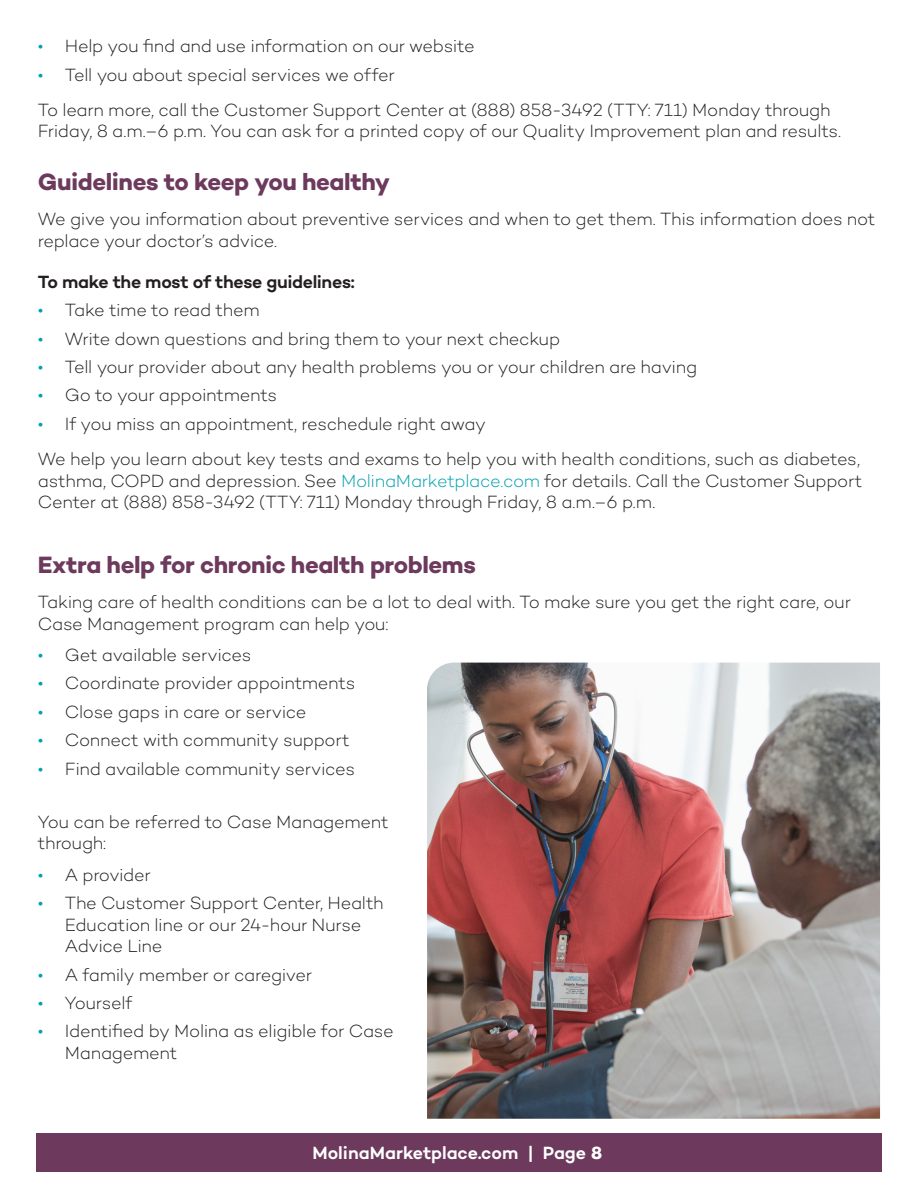
<style>
.page{position:relative;width:919px;height:1189px;background:#fff}
.page>*{position:absolute;margin:0;border:0;box-sizing:border-box;transform-origin:0 0}
.t1{font:700 24px "Campton";letter-spacing:-.015em;color:#6d3a5d}
.t2{font:300 18px/21.6px "Campton";letter-spacing:-.02em;color:#231f20}
.t3{font:600 18px "Campton";letter-spacing:-.02em;color:#231f20}
.t4{font:600 18px "Campton";color:#fff}
.s1{color:#00a0b0}
.s2{font-weight:700}
</style>
<div class="page">
<div style="left:37px;top:1132px;width:844px;height:39px;background:#6d3a5d"></div>
<img style="left:427px;top:662px;width:452px;height:456px">
<p class="t2" style="left:38px;top:35px;width:438px"><span class="s1">•</span> Help you find and use information on our website</p>
<p class="t2" style="left:38px;top:63px;width:358px"><span class="s1">•</span> Tell you about special services we offer</p>
<p class="t2" style="left:38px;top:98px;width:804px">To learn more, call the Customer Support Center at (888) 858-3492 (TTY: 711) Monday through<br>Friday, 8 a.m.–6 p.m. You can ask for a printed copy of our Quality Improvement plan and results.</p>
<h2 class="t1" style="left:38px;top:166px;width:353px">Guidelines to keep you healthy</h2>
<p class="t2" style="left:38px;top:208px;width:838px">We give you information about preventive services and when to get them. This information does not replace your doctor’s advice.</p>
<h3 class="t3" style="left:38px;top:270px;width:318px">To make the most of these guidelines:</h3>
<p class="t2" style="left:38px;top:299px;width:223px"><span class="s1">•</span> Take time to read them</p>
<p class="t2" style="left:38px;top:327px;width:523px"><span class="s1">•</span> Write down questions and bring them to your next checkup</p>
<p class="t2" style="left:38px;top:356px;width:660px"><span class="s1">•</span> Tell your provider about any health problems you or your children are having</p>
<p class="t2" style="left:38px;top:384px;width:241px"><span class="s1">•</span> Go to your appointments</p>
<p class="t2" style="left:38px;top:412px;width:449px"><span class="s1">•</span> If you miss an appointment, reschedule right away</p>
<p class="t2" style="left:38px;top:447px;width:825px">We help you learn about key tests and exams to help you with health conditions, such as diabetes, asthma, COPD and depression. See <span class="s1">MolinaMarketplace.com</span> for details. Call the Customer Support<br>Center at (888) 858-3492 (TTY: 711) Monday through Friday, 8 a.m.–6 p.m.</p>
<h2 class="t1" style="left:38px;top:549px;width:439px">Extra help for chronic health problems</h2>
<p class="t2" style="left:38px;top:590px;width:814px">Taking care of health conditions can be a lot to deal with. To make sure you get the right care, our<br>Case Management program can help you:</p>
<p class="t2" style="left:38px;top:643px;width:215px"><span class="s1">•</span> Get available services</p>
<p class="t2" style="left:38px;top:672px;width:319px"><span class="s1">•</span> Coordinate provider appointments</p>
<p class="t2" style="left:38px;top:700px;width:270px"><span class="s1">•</span> Close gaps in care or service</p>
<p class="t2" style="left:38px;top:728px;width:313px"><span class="s1">•</span> Connect with community support</p>
<p class="t2" style="left:38px;top:757px;width:318px"><span class="s1">•</span> Find available community services</p>
<p class="t2" style="left:38px;top:810px;width:352px">You can be referred to Case Management through:</p>
<p class="t2" style="left:38px;top:863px;width:114px"><span class="s1">•</span> A provider</p>
<p class="t2" style="left:65px;top:891px;width:320px;text-indent:-27px"><span class="s1">•</span> The Customer Support Center, Health<br>Education line or our 24-hour Nurse<br>Advice Line</p>
<p class="t2" style="left:38px;top:963px;width:275px"><span class="s1">•</span> A family member or caregiver</p>
<p class="t2" style="left:38px;top:991px;width:96px"><span class="s1">•</span> Yourself</p>
<p class="t2" style="left:65px;top:1019px;width:330px;text-indent:-27px"><span class="s1">•</span> Identified by Molina as eligible for Case<br>Management</p>
<p class="t4" style="left:312px;top:1141px;width:291px">MolinaMarketplace.com | Page <span class="s2">8</span></p>
</div>
